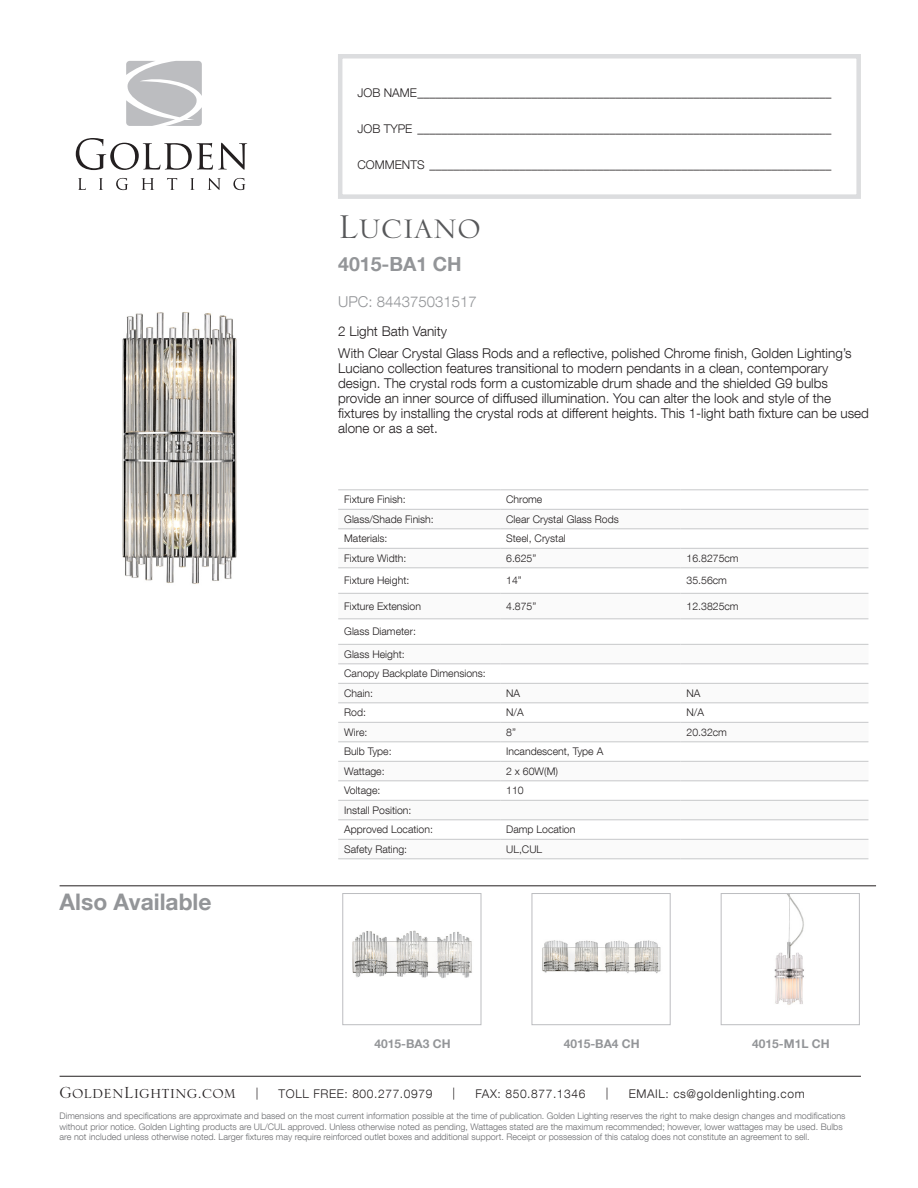
<style>
.page{position:relative;width:918px;height:1188px;background:#fff}
.page>*{position:absolute;margin:0;border:0;box-sizing:border-box;transform-origin:0 0}
.t1{font:43.5px "Serlio LT Std";color:#57585a}
.t2{font:700 22.8px "Helvetica Neue LT Com";color:#939598}
.t3{font:21.15px "Serlio LT Std";color:#231f20}
.t4{font:700 19.5px "Helvetica Neue LT Com";color:#939598}
.t5{font:300 15px "Helvetica Neue LT Com";color:#939598}
.t6{font:300 13.5px/15px "Helvetica Neue LT Com";color:#231f20}
.t7{font:300 12px "Helvetica Neue LT Com";letter-spacing:.05em;color:#231f20}
.t8{font:300 12px "Helvetica Neue LT Com";color:#231f20}
.t9{font:700 12px "Helvetica Neue LT Com";color:#939598}
.t10{font:300 10.5px "Helvetica Neue LT Com";color:#231f20}
.t11{font:300 9px/10.5px "Helvetica Neue LT Com";color:#6c6d70}
</style>
<div class="page">
<div style="left:338px;top:54px;width:523px;height:145px;border:4px solid #dcdddf"></div>
<svg style="left:76px;top:138px;width:171px;height:32px"></svg>
<svg style="left:78px;top:178px;width:8px;height:12px"></svg>
<svg style="left:99px;top:178px;width:4px;height:12px"></svg>
<svg style="left:116px;top:178px;width:12px;height:12px"></svg>
<svg style="left:142px;top:178px;width:12px;height:12px"></svg>
<svg style="left:167px;top:178px;width:10px;height:12px"></svg>
<svg style="left:190px;top:178px;width:5px;height:12px"></svg>
<svg style="left:208px;top:178px;width:13px;height:12px"></svg>
<svg style="left:233px;top:178px;width:12px;height:12px"></svg>
<svg style="left:126px;top:61px;width:76px;height:65px"></svg>
<img style="left:122px;top:312px;width:115px;height:272px">
<img style="left:352px;top:930px;width:120px;height:48px">
<div style="left:343px;top:893px;width:138px;height:132px;border:1px solid #bcbdc0"></div>
<img style="left:542px;top:940px;width:119px;height:34px">
<div style="left:532px;top:893px;width:138px;height:132px;border:1px solid #bcbdc0"></div>
<img style="left:774px;top:895px;width:30px;height:110px">
<div style="left:721px;top:893px;width:139px;height:132px;border:1px solid #bcbdc0"></div>
<svg style="left:338px;top:528px;width:530px;height:331px"></svg>
<hr style="left:338px;top:509px;width:162px;height:1px;background:#c7c8ca">
<hr style="left:500px;top:509px;width:181px;height:1px;background:#c7c8ca">
<hr style="left:681px;top:509px;width:187px;height:1px;background:#c7c8ca">
<hr style="left:338px;top:529px;width:162px;height:1px;background:#c7c8ca">
<hr style="left:500px;top:529px;width:181px;height:1px;background:#c7c8ca">
<hr style="left:681px;top:529px;width:187px;height:1px;background:#c7c8ca">
<hr style="left:338px;top:548px;width:162px;height:1px;background:#c7c8ca">
<hr style="left:500px;top:548px;width:181px;height:1px;background:#c7c8ca">
<hr style="left:681px;top:548px;width:187px;height:1px;background:#c7c8ca">
<hr style="left:338px;top:568px;width:162px;height:1px;background:#c7c8ca">
<hr style="left:500px;top:568px;width:181px;height:1px;background:#c7c8ca">
<hr style="left:681px;top:568px;width:187px;height:1px;background:#c7c8ca">
<hr style="left:338px;top:593px;width:162px;height:1px;background:#c7c8ca">
<hr style="left:500px;top:593px;width:181px;height:1px;background:#c7c8ca">
<hr style="left:681px;top:593px;width:187px;height:1px;background:#c7c8ca">
<hr style="left:338px;top:619px;width:162px;height:1px;background:#c7c8ca">
<hr style="left:500px;top:619px;width:181px;height:1px;background:#c7c8ca">
<hr style="left:681px;top:619px;width:187px;height:1px;background:#c7c8ca">
<hr style="left:338px;top:644px;width:162px;height:1px;background:#c7c8ca">
<hr style="left:500px;top:644px;width:181px;height:1px;background:#c7c8ca">
<hr style="left:681px;top:644px;width:187px;height:1px;background:#c7c8ca">
<hr style="left:338px;top:664px;width:162px;height:1px;background:#c7c8ca">
<hr style="left:500px;top:664px;width:181px;height:1px;background:#c7c8ca">
<hr style="left:681px;top:664px;width:187px;height:1px;background:#c7c8ca">
<hr style="left:338px;top:683px;width:162px;height:1px;background:#c7c8ca">
<hr style="left:500px;top:683px;width:181px;height:1px;background:#c7c8ca">
<hr style="left:681px;top:683px;width:187px;height:1px;background:#c7c8ca">
<hr style="left:338px;top:703px;width:162px;height:1px;background:#c7c8ca">
<hr style="left:500px;top:703px;width:181px;height:1px;background:#c7c8ca">
<hr style="left:681px;top:703px;width:187px;height:1px;background:#c7c8ca">
<hr style="left:338px;top:722px;width:162px;height:1px;background:#c7c8ca">
<hr style="left:500px;top:722px;width:181px;height:1px;background:#c7c8ca">
<hr style="left:681px;top:722px;width:187px;height:1px;background:#c7c8ca">
<hr style="left:338px;top:742px;width:162px;height:1px;background:#c7c8ca">
<hr style="left:500px;top:742px;width:181px;height:1px;background:#c7c8ca">
<hr style="left:681px;top:742px;width:187px;height:1px;background:#c7c8ca">
<hr style="left:338px;top:761px;width:162px;height:1px;background:#c7c8ca">
<hr style="left:500px;top:761px;width:181px;height:1px;background:#c7c8ca">
<hr style="left:681px;top:761px;width:187px;height:1px;background:#c7c8ca">
<hr style="left:338px;top:781px;width:162px;height:1px;background:#c7c8ca">
<hr style="left:500px;top:781px;width:181px;height:1px;background:#c7c8ca">
<hr style="left:681px;top:781px;width:187px;height:1px;background:#c7c8ca">
<hr style="left:338px;top:800px;width:162px;height:1px;background:#c7c8ca">
<hr style="left:500px;top:800px;width:181px;height:1px;background:#c7c8ca">
<hr style="left:681px;top:800px;width:187px;height:1px;background:#c7c8ca">
<hr style="left:338px;top:820px;width:162px;height:1px;background:#c7c8ca">
<hr style="left:500px;top:820px;width:181px;height:1px;background:#c7c8ca">
<hr style="left:681px;top:820px;width:187px;height:1px;background:#c7c8ca">
<hr style="left:338px;top:839px;width:162px;height:1px;background:#c7c8ca">
<hr style="left:500px;top:839px;width:181px;height:1px;background:#c7c8ca">
<hr style="left:681px;top:839px;width:187px;height:1px;background:#c7c8ca">
<hr style="left:338px;top:859px;width:162px;height:1px;background:#c7c8ca">
<hr style="left:500px;top:859px;width:181px;height:1px;background:#c7c8ca">
<hr style="left:681px;top:859px;width:187px;height:1px;background:#c7c8ca">
<hr style="left:338px;top:490px;width:162px;height:1px;background:#c7c8ca">
<hr style="left:500px;top:490px;width:181px;height:1px;background:#c7c8ca">
<hr style="left:681px;top:490px;width:187px;height:1px;background:#c7c8ca">
<hr style="left:60px;top:886px;width:816px;height:1px;background:#231f20">
<hr style="left:60px;top:1076px;width:801px;height:1px;background:#231f20">
<p class="t7" style="left:357px;top:86px;width:475px">JOB NAME_____________________________________________________________________</p>
<p class="t7" style="left:357px;top:122px;width:475px">JOB TYPE _____________________________________________________________________</p>
<p class="t8" style="left:357px;top:158px;width:475px">COMMENTS ___________________________________________________________________</p>
<p class="t1" style="left:338px;top:206px;width:144px">Luciano</p>
<p class="t4" style="left:338px;top:252px;width:125px">4015-BA1 CH</p>
<p class="t5" style="left:338px;top:293px;width:140px">UPC: 844375031517</p>
<p class="t6" style="left:338px;top:324px;width:110px">2 Light Bath Vanity</p>
<p class="t6" style="left:338px;top:345px;width:532px">With Clear Crystal Glass Rods and a reflective, polished Chrome finish, Golden Lighting’s Luciano collection features transitional to modern pendants in a clean, contemporary design. The crystal rods form a customizable drum shade and the shielded G9 bulbs provide an inner source of diffused illumination. You can alter the look and style of the fixtures by installing the crystal rods at different heights. This 1-light bath fixture can be used alone or as a set.</p>
<p class="t2" style="left:60px;top:887px;width:154px">Also Available</p>
<p class="t10" style="left:344px;top:493px;width:63px">Fixture Finish:</p>
<p class="t10" style="left:506px;top:493px;width:38px">Chrome</p>
<p class="t10" style="left:344px;top:513px;width:91px">Glass/Shade Finish:</p>
<p class="t10" style="left:506px;top:513px;width:114px">Clear Crystal Glass Rods</p>
<p class="t10" style="left:344px;top:532px;width:45px">Materials:</p>
<p class="t10" style="left:506px;top:532px;width:61px">Steel, Crystal</p>
<p class="t10" style="left:344px;top:552px;width:64px">Fixture Width:</p>
<p class="t10" style="left:506px;top:552px;width:32px">6.625”</p>
<p class="t10" style="left:687px;top:552px;width:54px">16.8275cm</p>
<p class="t10" style="left:344px;top:574px;width:67px">Fixture Height:</p>
<p class="t10" style="left:506px;top:574px;width:17px">14”</p>
<p class="t10" style="left:687px;top:574px;width:42px">35.56cm</p>
<p class="t10" style="left:344px;top:600px;width:78px">Fixture Extension</p>
<p class="t10" style="left:506px;top:600px;width:32px">4.875”</p>
<p class="t10" style="left:687px;top:600px;width:54px">12.3825cm</p>
<p class="t10" style="left:344px;top:625px;width:73px">Glass Diameter:</p>
<p class="t10" style="left:344px;top:648px;width:62px">Glass Height:</p>
<p class="t10" style="left:344px;top:667px;width:143px">Canopy Backplate Dimensions:</p>
<p class="t10" style="left:344px;top:687px;width:30px">Chain:</p>
<p class="t10" style="left:506px;top:687px;width:16px">NA</p>
<p class="t10" style="left:687px;top:687px;width:16px">NA</p>
<p class="t10" style="left:344px;top:706px;width:23px">Rod:</p>
<p class="t10" style="left:506px;top:706px;width:19px">N/A</p>
<p class="t10" style="left:687px;top:706px;width:19px">N/A</p>
<p class="t10" style="left:344px;top:726px;width:25px">Wire:</p>
<p class="t10" style="left:506px;top:726px;width:11px">8”</p>
<p class="t10" style="left:687px;top:726px;width:42px">20.32cm</p>
<p class="t10" style="left:344px;top:745px;width:49px">Bulb Type:</p>
<p class="t10" style="left:506px;top:745px;width:99px">Incandescent, Type A</p>
<p class="t10" style="left:344px;top:765px;width:42px">Wattage:</p>
<p class="t10" style="left:506px;top:765px;width:53px">2 x 60W(M)</p>
<p class="t10" style="left:344px;top:784px;width:38px">Voltage:</p>
<p class="t10" style="left:506px;top:784px;width:19px">110</p>
<p class="t10" style="left:344px;top:804px;width:69px">Install Position:</p>
<p class="t10" style="left:344px;top:823px;width:90px">Approved Location:</p>
<p class="t10" style="left:506px;top:823px;width:71px">Damp Location</p>
<p class="t10" style="left:344px;top:843px;width:65px">Safety Rating:</p>
<p class="t10" style="left:506px;top:843px;width:37px">UL,CUL</p>
<p class="t9" style="left:375px;top:1036px;width:78px">4015-BA3 CH</p>
<p class="t9" style="left:564px;top:1036px;width:78px">4015-BA4 CH</p>
<p class="t9" style="left:752px;top:1036px;width:79px">4015-M1L CH</p>
<p class="t3" style="left:60px;top:1082px;width:178px">GoldenLighting.com</p>
<p class="t7" style="left:256px;top:1086px;width:4px">|</p>
<p class="t7" style="left:279px;top:1087px;width:155px">TOLL FREE: 800.277.0979</p>
<p class="t7" style="left:453px;top:1086px;width:4px">|</p>
<p class="t7" style="left:476px;top:1087px;width:111px">FAX: 850.877.1346</p>
<p class="t7" style="left:606px;top:1086px;width:4px">|</p>
<p class="t7" style="left:629px;top:1087px;width:178px">EMAIL: cs@goldenlighting.com</p>
<p class="t11" style="left:60px;top:1111px;width:787px">Dimensions and specifications are approximate and based on the most current information possible at the time of publication. Golden Lighting reserves the right to make design changes and modifications without prior notice. Golden Lighting products are UL/CUL approved. Unless otherwise noted as pending, Wattages stated are the maximum recommended; however, lower wattages may be used. Bulbs are not included unless otherwise noted. Larger fixtures may require reinforced outlet boxes and additional support. Receipt or possession of this catalog does not constitute an agreement to sell.</p>
</div>
